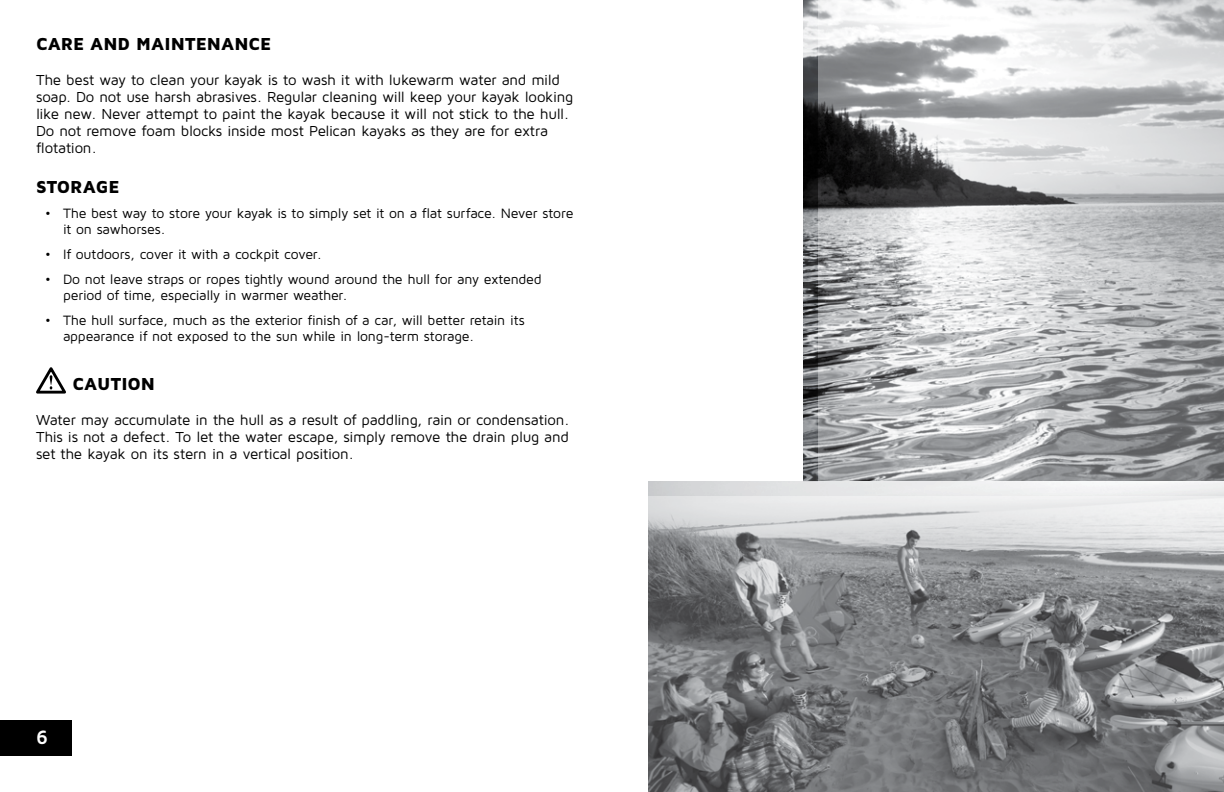
<style>
.page{position:relative;width:1224px;height:792px;background:#fff}
.page>*{position:absolute;margin:0;border:0;box-sizing:border-box;transform-origin:0 0}
.t1{font:700 20px "Maven Pro";color:#fff}
.t2{font:900 18px "Maven Pro";letter-spacing:-.005em;color:#000}
.t3{font:15px/17px "Maven Pro";letter-spacing:-.015em;color:#000}
.t4{font:14px/16px "Maven Pro";letter-spacing:-.015em;color:#000}
</style>
<div class="page">
<img style="left:818px;top:0;width:406px;height:482px">
<img style="left:648px;top:496px;width:576px;height:296px">
<svg style="left:648px;top:482px;width:576px;height:14px;fill:#ebebed"></svg>
<svg style="left:804px;top:0;width:14px;height:482px;background:#616264"></svg>
<div style="left:0;top:720px;width:71px;height:36px;background:#000"></div>
<svg style="left:36px;top:367px;width:30px;height:27px"></svg>
<p class="t2" style="left:36px;top:33px;width:237px">CARE AND MAINTENANCE</p>
<p class="t3" style="left:36px;top:71px;width:539px">The best way to clean your kayak is to wash it with lukewarm water and mild soap. Do not use harsh abrasives. Regular cleaning will keep your kayak looking like new. Never attempt to paint the kayak because it will not stick to the hull.<br>Do not remove foam blocks inside most Pelican kayaks as they are for extra flotation.</p>
<p class="t2" style="left:36px;top:176px;width:85px">STORAGE</p>
<p class="t4" style="left:63px;top:205px;width:512px;text-indent:-18px">• The best way to store your kayak is to simply set it on a flat surface. Never store it on sawhorses.</p>
<p class="t4" style="left:45px;top:246px;width:278px">• If outdoors, cover it with a cockpit cover.</p>
<p class="t4" style="left:63px;top:271px;width:480px;text-indent:-18px">• Do not leave straps or ropes tightly wound around the hull for any extended period of time, especially in warmer weather.</p>
<p class="t4" style="left:63px;top:312px;width:463px;text-indent:-18px">• The hull surface, much as the exterior finish of a car, will better retain its appearance if not exposed to the sun while in long-term storage.</p>
<p class="t2" style="left:73px;top:373px;width:84px">CAUTION</p>
<p class="t3" style="left:36px;top:411px;width:535px;text-align:justify">Water may accumulate in the hull as a result of paddling, rain or condensation.<br>This is not a defect. To let the water escape, simply remove the drain plug and set the kayak on its stern in a vertical position.</p>
<h1 class="t1" style="left:36px;top:725px;width:13px">6</h1>
</div>
